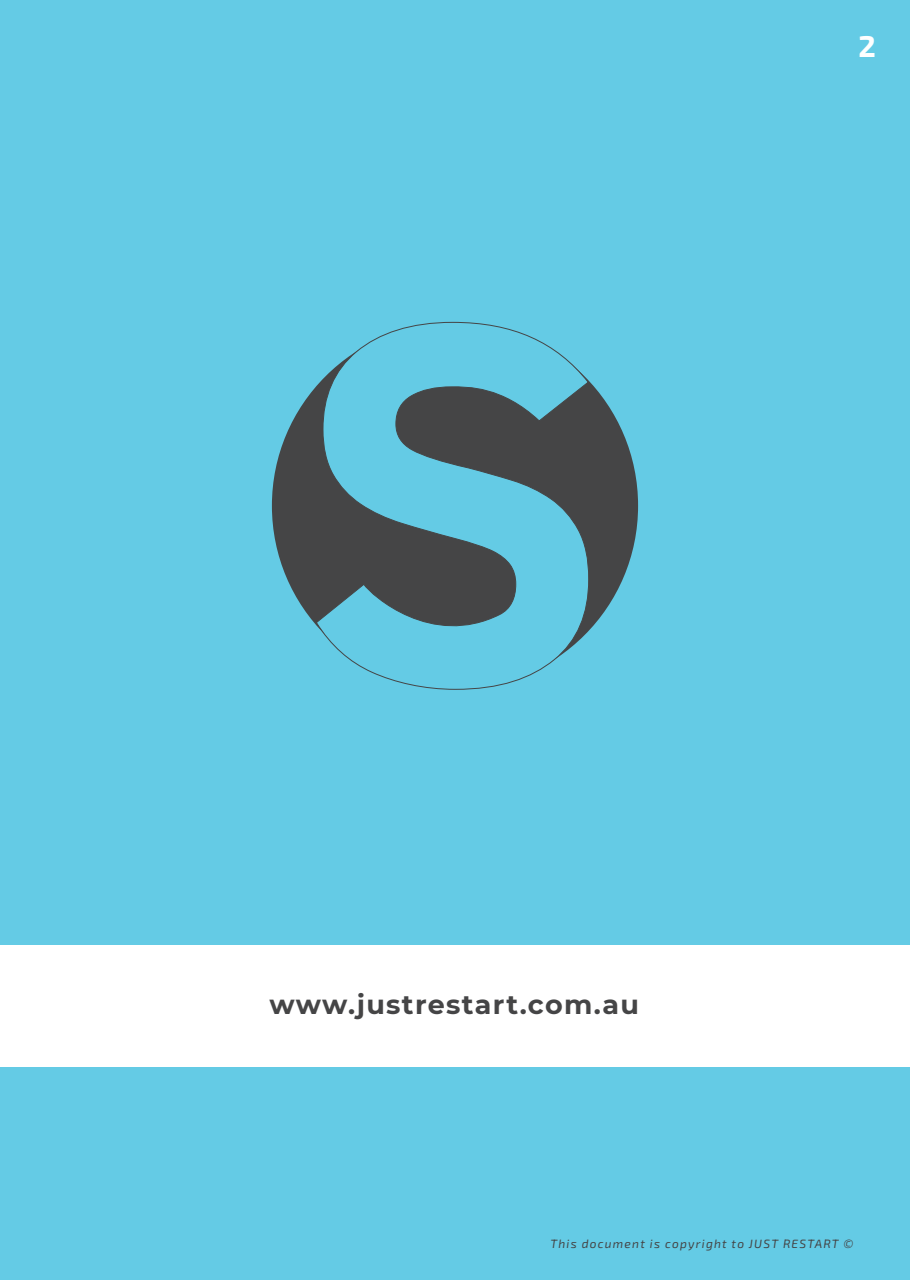
<style>
.page{position:relative;width:910px;height:1280px;background:#64cbe5}
.page>*{position:absolute;margin:0;border:0;box-sizing:border-box;transform-origin:0 0}
.t1{font:700 30px "Exo 2";color:#fff}
.t2{font:700 27px "Montserrat";letter-spacing:.05em;color:#454546}
.t3{font:italic 12px "Exo 2";letter-spacing:.1em;color:#454546}
</style>
<div class="page">
<div style="left:0;top:945px;width:910px;height:122px;background:#fff"></div>
<svg style="left:274px;top:381px;width:362px;height:250px"></svg>
<div style="left:273px;top:324px;width:363px;height:363px;background:#454546;border-radius:50%"></div>
<svg style="left:316px;top:322px;width:273px;height:368px"></svg>
<h1 class="t1" style="left:859px;top:26px;width:19px">2</h1>
<h2 class="t2" style="left:270px;top:985px;width:371px">www.justrestart.com.au</h2>
<p class="t3" style="left:550px;top:1235px;width:305px">This document is copyright to JUST RESTART ©</p>
</div>
